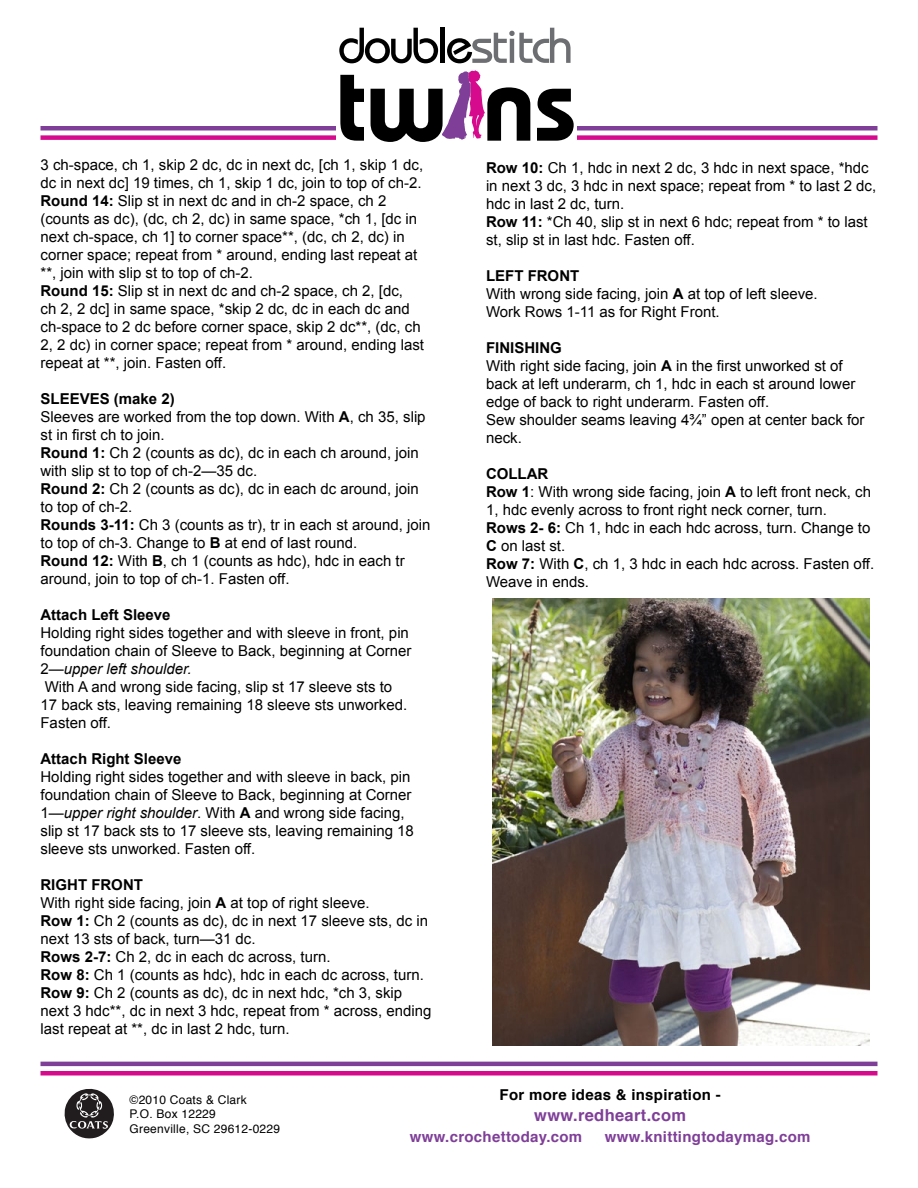
<style>
.page{position:relative;width:918px;height:1188px;background:#fff}
.page>*{position:absolute;margin:0;border:0;box-sizing:border-box;transform-origin:0 0}
.t1{font:700 16.5px "Helvetica";letter-spacing:.02em;color:#7f3f98}
.t2{font:15px/18px "Arial";color:#000}
.t3{font:700 15px "Helvetica";letter-spacing:.02em;color:#7f3f98}
.t4{font:700 15px "Arial";color:#000}
.t5{font:700 15px "Helvetica";letter-spacing:.02em;color:#000}
.t6{font:12px/14.4px "Helvetica";letter-spacing:.02em;color:#000}
.s1{font-weight:700}
.s2{font-style:italic}
</style>
<div class="page">
<svg style="left:64px;top:1088px;width:50px;height:51px"></svg>
<hr style="left:40px;top:126px;width:838px;height:4px;background:#7f3f98">
<div style="left:40px;top:135px;width:838px;height:5px;background:#d60a8c"></div>
<div style="left:337px;top:18px;width:240px;height:128px;background:#fff"></div>
<svg style="left:292px;top:28px;width:282px;height:114px"></svg>
<hr style="left:40px;top:1062px;width:838px;height:4px;background:#7f3f98">
<div style="left:40px;top:1071px;width:838px;height:5px;background:#d60a8c"></div>
<img style="left:492px;top:599px;width:378px;height:446px">
<p class="t2" style="left:40px;top:156px;width:385px">3 ch-space, ch 1, skip 2 dc, dc in next dc, [ch 1, skip 1 dc, dc in next dc] 19 times, ch 1, skip 1 dc, join to top of ch-2.<br><span class="s1">Round 14:</span> Slip st in next dc and in ch-2 space, ch 2 (counts as dc), (dc, ch 2, dc) in same space, *ch 1, [dc in next ch-space, ch 1] to corner space**, (dc, ch 2, dc) in corner space; repeat from * around, ending last repeat at **, join with slip st to top of ch-2.<br><span class="s1">Round 15:</span> Slip st in next dc and ch-2 space, ch 2, [dc,<br>ch 2, 2 dc] in same space, *skip 2 dc, dc in each dc and ch-space to 2 dc before corner space, skip 2 dc**, (dc, ch 2, 2 dc) in corner space; repeat from * around, ending last repeat at **, join. Fasten off.</p>
<p class="t2" style="left:40px;top:390px;width:392px"><span class="s1">SLEEVES (make 2)<br></span>Sleeves are worked from the top down. With <span class="s1">A</span>, ch 35, slip st in first ch to join.<br><span class="s1">Round 1:</span> Ch 2 (counts as dc), dc in each ch around, join with slip st to top of ch-2—35 dc.<br><span class="s1">Round 2:</span> Ch 2 (counts as dc), dc in each dc around, join to top of ch-2.<br><span class="s1">Rounds 3-11:</span> Ch 3 (counts as tr), tr in each st around, join to top of ch-3. Change to <span class="s1">B</span> at end of last round.<br><span class="s1">Round 12:</span> With <span class="s1">B</span>, ch 1 (counts as hdc), hdc in each tr around, join to top of ch-1. Fasten off.</p>
<p class="t4" style="left:40px;top:605px;width:132px">Attach Left Sleeve</p>
<p class="t2" style="left:40px;top:624px;width:373px">Holding right sides together and with sleeve in front, pin foundation chain of Sleeve to Back, beginning at Corner 2—<span class="s2">upper left shoulder.<br></span>With A and wrong side facing, slip st 17 sleeve sts to<br>17 back sts, leaving remaining 18 sleeve sts unworked.<br>Fasten off.</p>
<p class="t4" style="left:40px;top:749px;width:142px">Attach Right Sleeve</p>
<p class="t2" style="left:40px;top:768px;width:375px">Holding right sides together and with sleeve in back, pin foundation chain of Sleeve to Back, beginning at Corner 1—<span class="s2">upper right shoulder</span>. With <span class="s1">A</span> and wrong side facing, slip st 17 back sts to 17 sleeve sts, leaving remaining 18 sleeve sts unworked. Fasten off.</p>
<p class="t2" style="left:40px;top:876px;width:393px"><span class="s1">RIGHT FRONT<br></span>With right side facing, join <span class="s1">A</span> at top of right sleeve.<br><span class="s1">Row 1:</span> Ch 2 (counts as dc), dc in next 17 sleeve sts, dc in next 13 sts of back, turn—31 dc.<br><span class="s1">Rows 2-7:</span> Ch 2, dc in each dc across, turn.<br><span class="s1">Row 8:</span> Ch 1 (counts as hdc), hdc in each dc across, turn.<br><span class="s1">Row 9:</span> Ch 2 (counts as dc), dc in next hdc, *ch 3, skip next 3 hdc**, dc in next 3 hdc, repeat from * across, ending last repeat at **, dc in last 2 hdc, turn.</p>
<p class="t2" style="left:486px;top:159px;width:392px"><span class="s1">Row 10:</span> Ch 1, hdc in next 2 dc, 3 hdc in next space, *hdc in next 3 dc, 3 hdc in next space; repeat from * to last 2 dc, hdc in last 2 dc, turn.<br><span class="s1">Row 11:</span> *Ch 40, slip st in next 6 hdc; repeat from * to last st, slip st in last hdc. Fasten off.</p>
<p class="t2" style="left:486px;top:267px;width:333px"><span class="s1">LEFT FRONT<br></span>With wrong side facing, join <span class="s1">A</span> at top of left sleeve.<br>Work Rows 1-11 as for Right Front.</p>
<p class="t2" style="left:486px;top:339px;width:380px"><span class="s1">FINISHING<br></span>With right side facing, join <span class="s1">A</span> in the first unworked st of back at left underarm, ch 1, hdc in each st around lower edge of back to right underarm. Fasten off.<br>Sew shoulder seams leaving 4¾” open at center back for neck.</p>
<p class="t2" style="left:486px;top:465px;width:390px"><span class="s1">COLLAR<br>Row 1</span>: With wrong side facing, join <span class="s1">A</span> to left front neck, ch 1, hdc evenly across to front right neck corner, turn.<br><span class="s1">Rows 2- 6:</span> Ch 1, hdc in each hdc across, turn. Change to <span class="s1">C</span> on last st.<br><span class="s1">Row 7:</span> With <span class="s1">C</span>, ch 1, 3 hdc in each hdc across. Fasten off.<br>Weave in ends.</p>
<p class="t6" style="left:130px;top:1093px;width:152px">©2010 Coats &amp; Clark<br>P.O. Box 12229<br>Greenville, SC 29612-0229</p>
<p class="t5" style="left:500px;top:1083px;width:223px">For more ideas &amp; inspiration -</p>
<p class="t1" style="left:534px;top:1102px;width:153px">www.redheart.com</p>
<p class="t3" style="left:410px;top:1125px;width:174px">www.crochettoday.com</p>
<p class="t3" style="left:605px;top:1125px;width:207px">www.knittingtodaymag.com</p>
</div>
